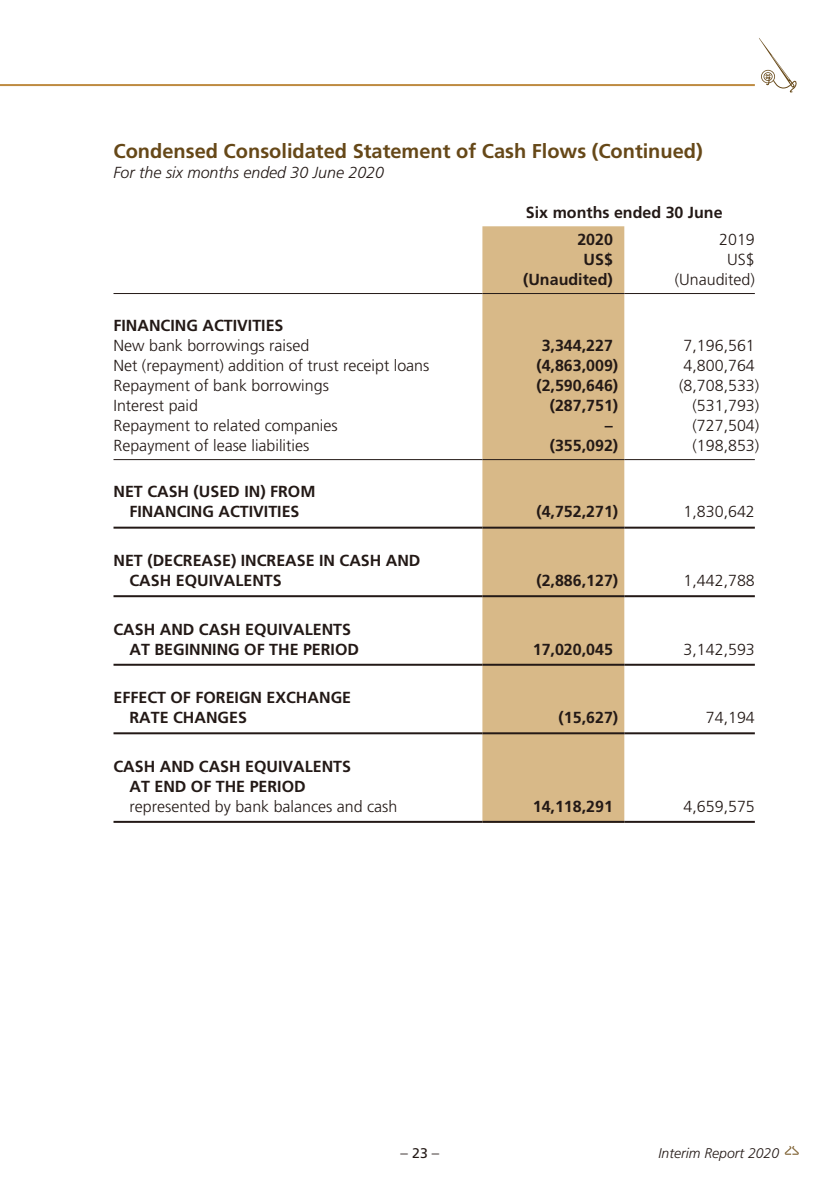
<style>
.page{position:relative;width:840px;height:1191px;background:#fff}
.page>*{position:absolute;margin:0;border:0;box-sizing:border-box;transform-origin:0 0}
.t1{font:700 20px "Frutiger LT Std";color:#664818}
.t2{font:700 16px/20px "Frutiger LT Std";color:#231916}
.t3{font:300 16px "Frutiger LT Std";color:#231916}
.t4{font:italic 300 16px "Frutiger LT Std";color:#231916}
.t5{font:300 14.8px "Frutiger LT Std";color:#231916}
.t6{font:italic 300 14px "Frutiger LT Std";color:#231916}
.s1{font-weight:400;font-size:14px}
</style>
<div class="page">
<svg style="left:784px;top:1146px;width:14px;height:8px"></svg>
<svg style="left:759px;top:38px;width:38px;height:54px"></svg>
<hr style="left:0;top:84px;width:754px;height:2px;background:#be8b41">
<div style="left:482px;top:226px;width:142px;height:595px;background:#d8b988"></div>
<hr style="left:113px;top:293px;width:369px;height:1px;background:#231916">
<hr style="left:482px;top:293px;width:142px;height:1px;background:#231916">
<hr style="left:624px;top:293px;width:130px;height:1px;background:#231916">
<hr style="left:113px;top:459px;width:369px;height:1px;background:#231916">
<hr style="left:482px;top:459px;width:142px;height:1px;background:#231916">
<hr style="left:624px;top:459px;width:130px;height:1px;background:#231916">
<hr style="left:113px;top:526px;width:369px;height:2px;background:#231916">
<hr style="left:482px;top:526px;width:142px;height:2px;background:#231916">
<hr style="left:624px;top:526px;width:130px;height:2px;background:#231916">
<hr style="left:113px;top:595px;width:369px;height:2px;background:#231916">
<hr style="left:482px;top:595px;width:142px;height:2px;background:#231916">
<hr style="left:624px;top:595px;width:130px;height:2px;background:#231916">
<hr style="left:113px;top:664px;width:369px;height:2px;background:#231916">
<hr style="left:482px;top:664px;width:142px;height:2px;background:#231916">
<hr style="left:624px;top:664px;width:130px;height:2px;background:#231916">
<hr style="left:113px;top:732px;width:369px;height:2px;background:#231916">
<hr style="left:482px;top:732px;width:142px;height:2px;background:#231916">
<hr style="left:624px;top:732px;width:130px;height:2px;background:#231916">
<hr style="left:113px;top:821px;width:369px;height:2px;background:#231916">
<hr style="left:482px;top:821px;width:142px;height:2px;background:#231916">
<hr style="left:624px;top:821px;width:130px;height:2px;background:#231916">
<p class="t1" style="left:113px;top:140px;width:590px">Condensed Consolidated Statement of Cash Flows (Continued)</p>
<p class="t4" style="left:113px;top:164px;width:272px">For the six months ended 30 June 2020</p>
<p class="t2" style="left:577px;top:199px;width:147px;line-height:27.4px;text-indent:-51px">Six months ended 30 June<br>2020</p>
<p class="t3" style="left:718px;top:231px;width:37px">2019</p>
<p class="t2" style="left:583px;top:250px;width:31px">US$</p>
<p class="t3" style="left:726px;top:251px;width:29px">US$</p>
<p class="t2" style="left:523px;top:270px;width:91px">(Unaudited)</p>
<p class="t3" style="left:674px;top:271px;width:82px">(Unaudited)</p>
<p class="t2" style="left:113px;top:316px;width:171px">FINANCING ACTIVITIES</p>
<p class="t3" style="left:113px;top:337px;width:197px">New bank borrowings raised</p>
<p class="t2" style="left:541px;top:336px;width:73px">3,344,227</p>
<p class="t3" style="left:683px;top:337px;width:73px">7,196,561</p>
<p class="t3" style="left:113px;top:357px;width:317px">Net (repayment) addition of trust receipt loans</p>
<p class="t2" style="left:536px;top:356px;width:83px">(4,863,009)</p>
<p class="t3" style="left:683px;top:357px;width:73px">4,800,764</p>
<p class="t3" style="left:113px;top:377px;width:217px">Repayment of bank borrowings</p>
<p class="t2" style="left:536px;top:376px;width:83px">(2,590,646)</p>
<p class="t3" style="left:678px;top:377px;width:82px">(8,708,533)</p>
<p class="t3" style="left:113px;top:397px;width:86px">Interest paid</p>
<p class="t2" style="left:549px;top:396px;width:70px">(287,751)</p>
<p class="t3" style="left:692px;top:397px;width:68px">(531,793)</p>
<p class="t3" style="left:113px;top:417px;width:226px">Repayment to related companies</p>
<p class="t2" style="left:604px;top:416px;width:9px">–</p>
<p class="t3" style="left:692px;top:417px;width:68px">(727,504)</p>
<p class="t3" style="left:113px;top:437px;width:197px">Repayment of lease liabilities</p>
<p class="t2" style="left:549px;top:436px;width:70px">(355,092)</p>
<p class="t3" style="left:692px;top:437px;width:68px">(198,853)</p>
<p class="t2" style="left:113px;top:482px;width:203px;text-align:center">NET CASH (USED IN) FROM<br>FINANCING ACTIVITIES</p>
<p class="t2" style="left:536px;top:502px;width:83px">(4,752,271)</p>
<p class="t3" style="left:683px;top:503px;width:73px">1,830,642</p>
<p class="t2" style="left:129px;top:550px;width:292px;text-indent:-16px">NET (DECREASE) INCREASE IN CASH AND<br>CASH EQUIVALENTS</p>
<p class="t2" style="left:129px;top:619px;width:231px;text-indent:-16px">CASH AND CASH EQUIVALENTS<br>AT BEGINNING OF THE PERIOD</p>
<p class="t2" style="left:129px;top:687px;width:223px;text-indent:-16px">EFFECT OF FOREIGN EXCHANGE<br>RATE CHANGES</p>
<p class="t2" style="left:536px;top:570px;width:83px">(2,886,127)</p>
<p class="t3" style="left:683px;top:571px;width:73px">1,442,788</p>
<p class="t2" style="left:532px;top:639px;width:82px">17,020,045</p>
<p class="t3" style="left:683px;top:640px;width:73px">3,142,593</p>
<p class="t2" style="left:558px;top:707px;width:61px">(15,627)</p>
<p class="t3" style="left:705px;top:708px;width:50px">74,194</p>
<p class="t2" style="left:129px;top:756px;width:223px;text-indent:-16px">CASH AND CASH EQUIVALENTS<br>AT END OF THE PERIOD</p>
<p class="t3" style="left:129px;top:797px;width:269px">represented by bank balances and cash</p>
<p class="t2" style="left:532px;top:796px;width:82px">14,118,291</p>
<p class="t3" style="left:683px;top:797px;width:73px">4,659,575</p>
<p class="t5" style="left:400px;top:1144px;width:40px">–<span class="s1">23</span>–</p>
<p class="t6" style="left:658px;top:1144px;width:122px">Interim Report 2020</p>
</div>
